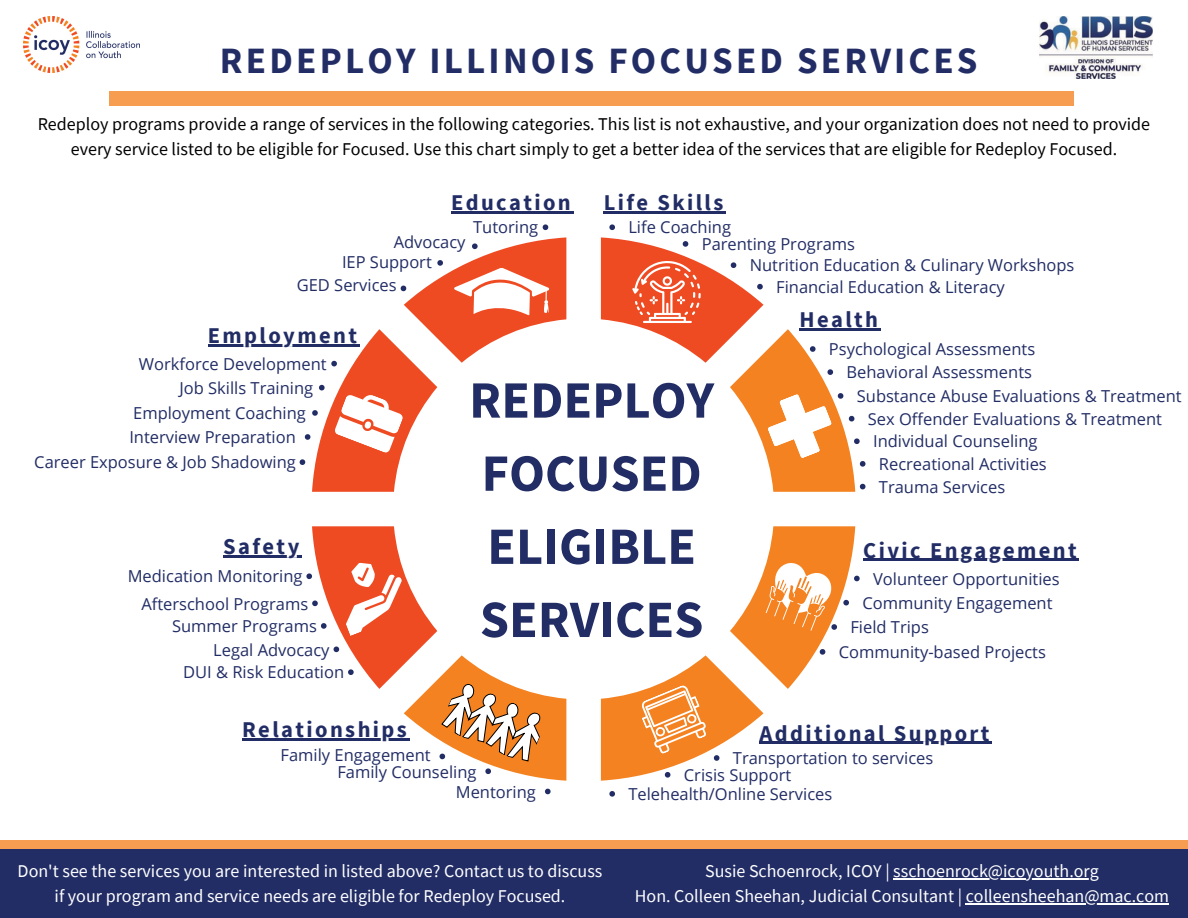
<style>
.page{position:relative;width:1188px;height:918px;background:#fff}
.page>*{position:absolute;margin:0;border:0;box-sizing:border-box;transform-origin:0 0}
.t1{font:700 52.5px/73.2px "Source Sans Pro";color:#222d65}
.t2{font:700 37.05px "Source Sans Pro";letter-spacing:.085em;color:#222d65}
.t3{font:700 22.5px "Source Sans Pro";letter-spacing:.105em;color:#222d65}
.t4{font:18px/24.8px "Source Sans Pro";color:#000;text-align:center}
.t5{font:18px/24.8px "Source Sans Pro";color:#fff;text-align:center}
.t6{font:16.5px "Open Sans";color:#222d65}
</style>
<div class="page">
<svg style="left:0;top:840px;width:1188px;height:10px;background:#e09153"></svg>
<svg style="left:312px;top:237px;width:452px;height:452px"></svg>
<svg style="left:404px;top:329px;width:451px;height:452px"></svg>
<div style="left:109px;top:92px;width:965px;height:14px;background:#f69d51"></div>
<img style="left:24px;top:16px;width:116px;height:57px">
<img style="left:1040px;top:16px;width:112px;height:62px">
<svg style="left:334px;top:386px;width:73px;height:68px"></svg>
<svg style="left:453px;top:266px;width:97px;height:50px"></svg>
<svg style="left:632px;top:261px;width:69px;height:62px"></svg>
<hr style="left:451px;top:211px;width:122px;height:2px;background:#222d65">
<hr style="left:208px;top:344px;width:151px;height:2px;background:#222d65">
<hr style="left:242px;top:738px;width:167px;height:2px;background:#222d65">
<hr style="left:863px;top:559px;width:216px;height:2px;background:#222d65">
<hr style="left:223px;top:555px;width:79px;height:2px;background:#222d65">
<hr style="left:760px;top:742px;width:232px;height:2px;background:#222d65">
<hr style="left:800px;top:328px;width:81px;height:3px;background:#222d65">
<hr style="left:604px;top:211px;width:122px;height:2px;background:#222d65">
<svg style="left:609px;top:224px;width:6px;height:6px"></svg>
<svg style="left:683px;top:241px;width:5px;height:6px"></svg>
<svg style="left:731px;top:262px;width:5px;height:6px"></svg>
<svg style="left:757px;top:284px;width:6px;height:5px"></svg>
<svg style="left:810px;top:346px;width:6px;height:6px"></svg>
<svg style="left:827px;top:369px;width:6px;height:6px"></svg>
<svg style="left:760px;top:386px;width:83px;height:80px"></svg>
<svg style="left:849px;top:416px;width:5px;height:5px"></svg>
<svg style="left:854px;top:438px;width:6px;height:6px"></svg>
<svg style="left:860px;top:461px;width:6px;height:6px"></svg>
<svg style="left:860px;top:484px;width:6px;height:5px"></svg>
<svg style="left:401px;top:286px;width:5px;height:5px"></svg>
<svg style="left:437px;top:260px;width:6px;height:6px"></svg>
<svg style="left:472px;top:243px;width:6px;height:6px"></svg>
<svg style="left:543px;top:224px;width:5px;height:6px"></svg>
<svg style="left:331px;top:361px;width:6px;height:5px"></svg>
<svg style="left:319px;top:385px;width:6px;height:5px"></svg>
<svg style="left:312px;top:410px;width:6px;height:6px"></svg>
<svg style="left:305px;top:434px;width:5px;height:6px"></svg>
<svg style="left:300px;top:459px;width:5px;height:6px"></svg>
<svg style="left:759px;top:556px;width:101px;height:78px"></svg>
<svg style="left:820px;top:649px;width:5px;height:6px"></svg>
<svg style="left:636px;top:682px;width:83px;height:79px;background:#f59c50"></svg>
<svg style="left:665px;top:772px;width:5px;height:6px"></svg>
<svg style="left:306px;top:551px;width:108px;height:85px"></svg>
<svg style="left:334px;top:647px;width:5px;height:5px"></svg>
<svg style="left:348px;top:669px;width:6px;height:6px"></svg>
<svg style="left:439px;top:680px;width:109px;height:94px"></svg>
<svg style="left:545px;top:789px;width:6px;height:5px"></svg>
<svg style="left:609px;top:791px;width:6px;height:6px"></svg>
<div style="left:0;top:850px;width:1188px;height:68px;background:#222d65"></div>
<hr style="left:893px;top:878px;width:206px;height:1px;background:#fff">
<hr style="left:966px;top:903px;width:203px;height:1px;background:#fff">
<p class="t2" style="left:220px;top:37px;width:759px">REDEPLOY ILLINOIS FOCUSED SERVICES</p>
<p class="t4" style="left:38px;top:111px;width:1114px">Redeploy programs provide a range of services in the following categories. This list is not exhaustive, and your organization does not need to provide every service listed to be eligible for Focused. Use this chart simply to get a better idea of the services that are eligible for Redeploy Focused.</p>
<p class="t3" style="left:451px;top:188px;width:121px">Education</p>
<p class="t6" style="left:473px;top:216px;width:67px">Tutoring</p>
<p class="t6" style="left:394px;top:230px;width:73px">Advocacy</p>
<p class="t6" style="left:342px;top:250px;width:91px">IEP Support</p>
<p class="t6" style="left:297px;top:273px;width:101px">GED Services</p>
<p class="t3" style="left:604px;top:188px;width:121px">Life Skills</p>
<p class="t6" style="left:628px;top:216px;width:104px">Life Coaching</p>
<p class="t6" style="left:702px;top:232px;width:155px">Parenting Programs</p>
<p class="t6" style="left:750px;top:254px;width:326px">Nutrition Education &amp; Culinary Workshops</p>
<p class="t6" style="left:776px;top:275px;width:230px">Financial Education &amp; Literacy</p>
<p class="t3" style="left:800px;top:305px;width:80px">Health</p>
<p class="t3" style="left:208px;top:321px;width:151px">Employment</p>
<p class="t6" style="left:829px;top:338px;width:208px">Psychological Assessments</p>
<p class="t6" style="left:847px;top:361px;width:187px">Behavioral Assessments</p>
<p class="t6" style="left:857px;top:384px;width:326px">Substance Abuse Evaluations &amp; Treatment</p>
<p class="t6" style="left:868px;top:407px;width:296px">Sex Offender Evaluations &amp; Treatment</p>
<p class="t6" style="left:873px;top:430px;width:166px">Individual Counseling</p>
<p class="t6" style="left:879px;top:452px;width:169px">Recreational Activities</p>
<p class="t6" style="left:879px;top:475px;width:128px">Trauma Services</p>
<p class="t6" style="left:139px;top:352px;width:189px">Workforce Development</p>
<p class="t6" style="left:179px;top:376px;width:135px">Job Skills Training</p>
<p class="t6" style="left:133px;top:402px;width:174px">Employment Coaching</p>
<p class="t6" style="left:129px;top:426px;width:168px">Interview Preparation</p>
<p class="t6" style="left:34px;top:451px;width:263px">Career Exposure &amp; Job Shadowing</p>
<p class="t1" style="left:469px;top:362px;width:246px">REDEPLOY<br>FOCUSED<br>ELIGIBLE<br>SERVICES</p>
<p class="t3" style="left:223px;top:532px;width:78px">Safety</p>
<p class="t3" style="left:863px;top:536px;width:215px">Civic Engagement</p>
<p class="t6" style="left:128px;top:565px;width:176px">Medication Monitoring</p>
<p class="t6" style="left:141px;top:592px;width:168px">Afterschool Programs</p>
<p class="t6" style="left:172px;top:614px;width:146px">Summer Programs</p>
<p class="t6" style="left:213px;top:638px;width:118px">Legal Advocacy</p>
<p class="t6" style="left:183px;top:661px;width:162px">DUI &amp; Risk Education</p>
<p class="t6" style="left:873px;top:567px;width:188px">Volunteer Opportunities</p>
<p class="t6" style="left:862px;top:591px;width:192px">Community Engagement</p>
<p class="t6" style="left:850px;top:616px;width:80px">Field Trips</p>
<p class="t6" style="left:839px;top:640px;width:209px">Community-based Projects</p>
<p class="t3" style="left:242px;top:715px;width:166px">Relationships</p>
<p class="t6" style="left:281px;top:743px;width:152px">Family Engagement</p>
<p class="t6" style="left:337px;top:761px;width:141px">Family Counseling</p>
<p class="t6" style="left:456px;top:780px;width:82px">Mentoring</p>
<p class="t5" style="left:18px;top:858px;width:586px">Don't see the services you are interested in listed above? Contact us to discuss if your program and service needs are eligible for Redeploy Focused.</p>
<p class="t3" style="left:760px;top:718px;width:231px">Additional Support</p>
<p class="t6" style="left:733px;top:747px;width:202px">Transportation to services</p>
<p class="t6" style="left:684px;top:763px;width:109px">Crisis Support</p>
<p class="t6" style="left:628px;top:782px;width:205px">Telehealth/Online Services</p>
<p class="t5" style="left:705px;top:858px;width:395px">Susie Schoenrock, ICOY | sschoenrock@icoyouth.org</p>
<p class="t5" style="left:635px;top:883px;width:536px">Hon. Colleen Sheehan, Judicial Consultant | colleensheehan@mac.com</p>
</div>
